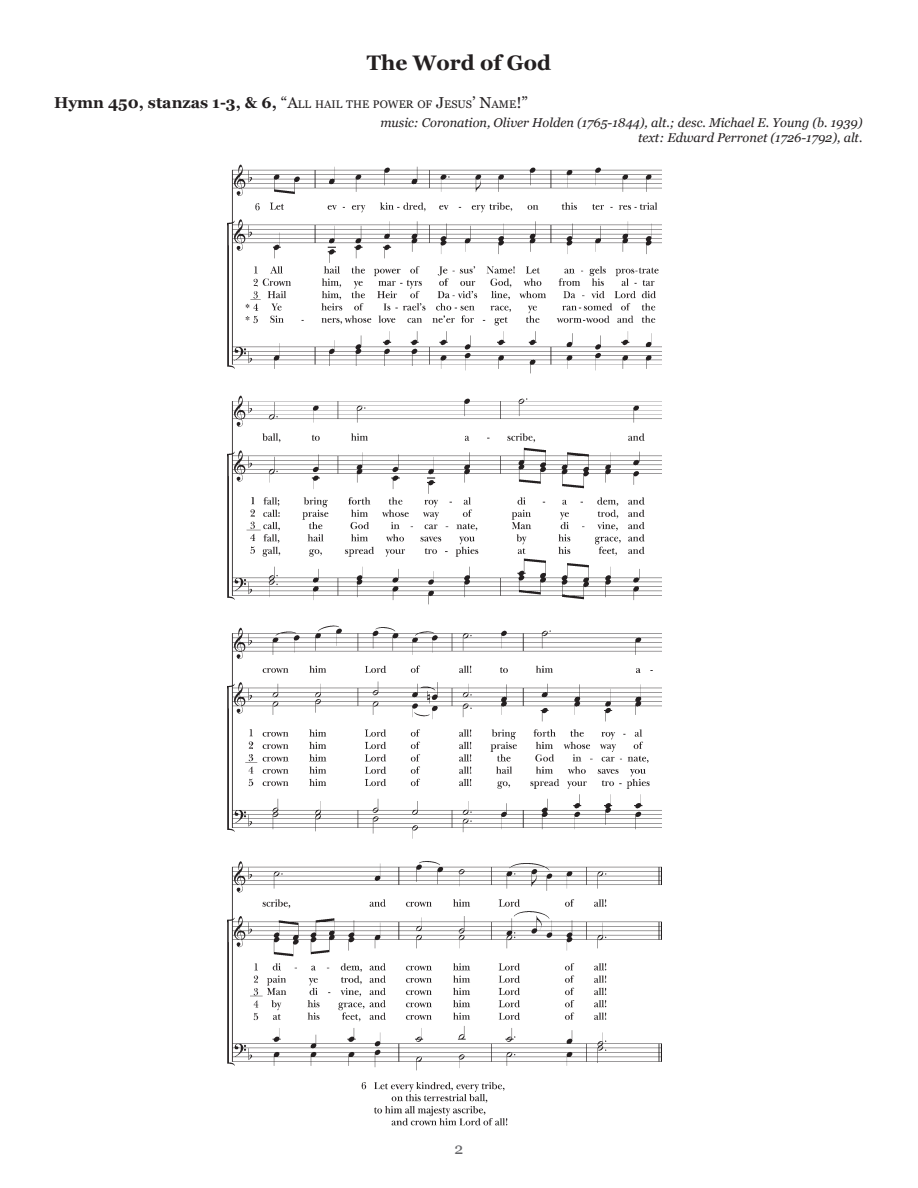
<style>
.page{position:relative;width:918px;height:1188px;background:#fff}
.page>*{position:absolute;margin:0;border:0;box-sizing:border-box;transform-origin:0 0}
.t1{font:700 21px "Georgia";color:#231f20}
.t2{font:15.75px "Georgia";color:#636366}
.t3{font:italic 12.75px/15.3px "Georgia";color:#231f20;text-align:right}
.t4{font:10.95px "Georgia";color:#231f20}
.s1{font-weight:700;font-size:15.75px}
.s2{font-size:15.75px}
</style>
<div class="page">
<img style="left:227px;top:164px;width:435px;height:962px">
<h1 class="t1" style="left:367px;top:47px;width:186px">The Word of God</h1>
<p class="t4" style="left:54px;top:96px;width:476px"><span class="s1">Hymn 450, stanzas 1-3, &amp; 6,</span> <span class="s2">“</span><span class="s2">A</span>LL HAIL THE POWER OF <span class="s2">J</span>ESUS<span class="s2">’ N</span>AME<span class="s2">!”</span></p>
<p class="t3" style="left:380px;top:114px;width:484px">music: Coronation, Oliver Holden (1765-1844), alt.; desc. Michael E. Young (b. 1939) text: Edward Perronet (1726-1792), alt.</p>
<p class="t2" style="left:455px;top:1137px;width:10px">2</p>
</div>
